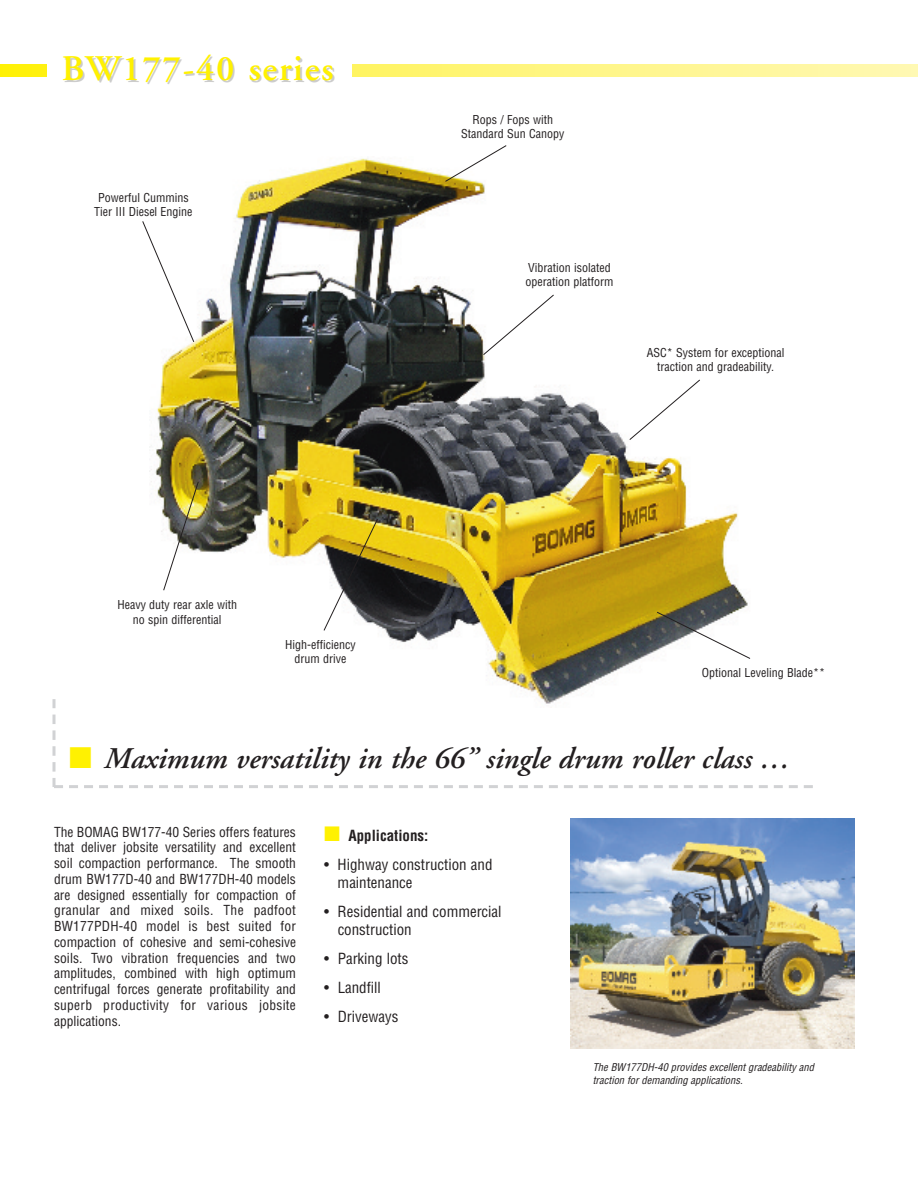
<style>
.page{position:relative;width:918px;height:1188px;background:#fff}
.page>*{position:absolute;margin:0;border:0;box-sizing:border-box;transform-origin:0 0}
.t1{font:600 36px "Adobe Garamond";letter-spacing:.05em;color:#fff101}
.t2{font:italic 600 30px "Adobe Garamond";color:#231f20}
.t3{font:condensed 15px/18px "Helvetica";color:#231f20}
.t4{font:700 condensed 15px "Helvetica";color:#231f20}
.t5{font:condensed 13.5px/15.8px "Helvetica";letter-spacing:.02em;color:#231f20;text-align:justify}
.t6{font:condensed 12px/14.4px "Helvetica";color:#231f20;text-align:center}
.t7{font:italic condensed 10.5px/12.6px "Helvetica";color:#231f20}
.s1{color:#fff101}
</style>
<div class="page">
<img style="left:151px;top:158px;width:597px;height:541px">
<svg style="left:629px;top:379px;width:72px;height:62px"></svg>
<svg style="left:482px;top:294px;width:73px;height:62px"></svg>
<svg style="left:142px;top:220px;width:53px;height:123px"></svg>
<svg style="left:444px;top:145px;width:63px;height:37px"></svg>
<svg style="left:323px;top:518px;width:56px;height:113px"></svg>
<svg style="left:656px;top:611px;width:95px;height:49px"></svg>
<img style="left:163px;top:481px;width:36px;height:110px">
<svg style="left:52px;top:699px;width:761px;height:89px"></svg>
<img style="left:571px;top:819px;width:284px;height:230px">
<svg style="left:0;top:64px;width:918px;height:12px;background:#fff582"></svg>
<div style="left:47px;top:49px;width:305px;height:46px;background:#fff"></div>
<h1 class="t1" style="left:62px;top:54px;width:273px">BW177-40 series</h1>
<p class="t6" style="left:94px;top:190px;width:100px">Powerful Cummins<br>Tier III Diesel Engine</p>
<p class="t6" style="left:117px;top:598px;width:121px">Heavy duty rear axle with no spin differential</p>
<p class="t6" style="left:285px;top:637px;width:72px">High-efficiency drum drive</p>
<p class="t6" style="left:461px;top:112px;width:105px">Rops / Fops with<br>Standard Sun Canopy</p>
<p class="t6" style="left:526px;top:260px;width:89px;text-align:left">Vibration isolated operation platform</p>
<p class="t6" style="left:647px;top:345px;width:139px">ASC* System for exceptional traction and gradeability.</p>
<p class="t6" style="left:702px;top:666px;width:125px">Optional Leveling Blade**</p>
<h2 class="t2" style="left:69px;top:746px;width:723px"><span class="s1">■</span> Maximum versatility in the 66” single drum roller class …</h2>
<p class="t5" style="left:54px;top:824px;width:243px">The BOMAG BW177-40 Series offers features that deliver jobsite versatility and excellent soil compaction performance. The smooth drum BW177D-40 and BW177DH-40 models are designed essentially for compaction of granular and mixed soils. The padfoot BW177PDH-40 model is best suited for compaction of cohesive and semi-cohesive soils. Two vibration frequencies and two amplitudes, combined with high optimum centrifugal forces generate profitability and superb productivity for various jobsite applications.</p>
<p class="t4" style="left:324px;top:827px;width:106px"><span class="s1">■</span> Applications:</p>
<p class="t3" style="left:338px;top:855px;width:156px;text-indent:-13px">• Highway construction and maintenance</p>
<p class="t3" style="left:338px;top:903px;width:165px;text-indent:-14px">• Residential and commercial construction</p>
<p class="t3" style="left:324px;top:950px;width:86px">• Parking lots</p>
<p class="t3" style="left:324px;top:979px;width:58px">• Landfill</p>
<p class="t3" style="left:324px;top:1008px;width:76px">• Driveways</p>
<p class="t7" style="left:593px;top:1061px;width:223px">The BW177DH-40 provides excellent gradeability and traction for demanding applications.</p>
</div>
